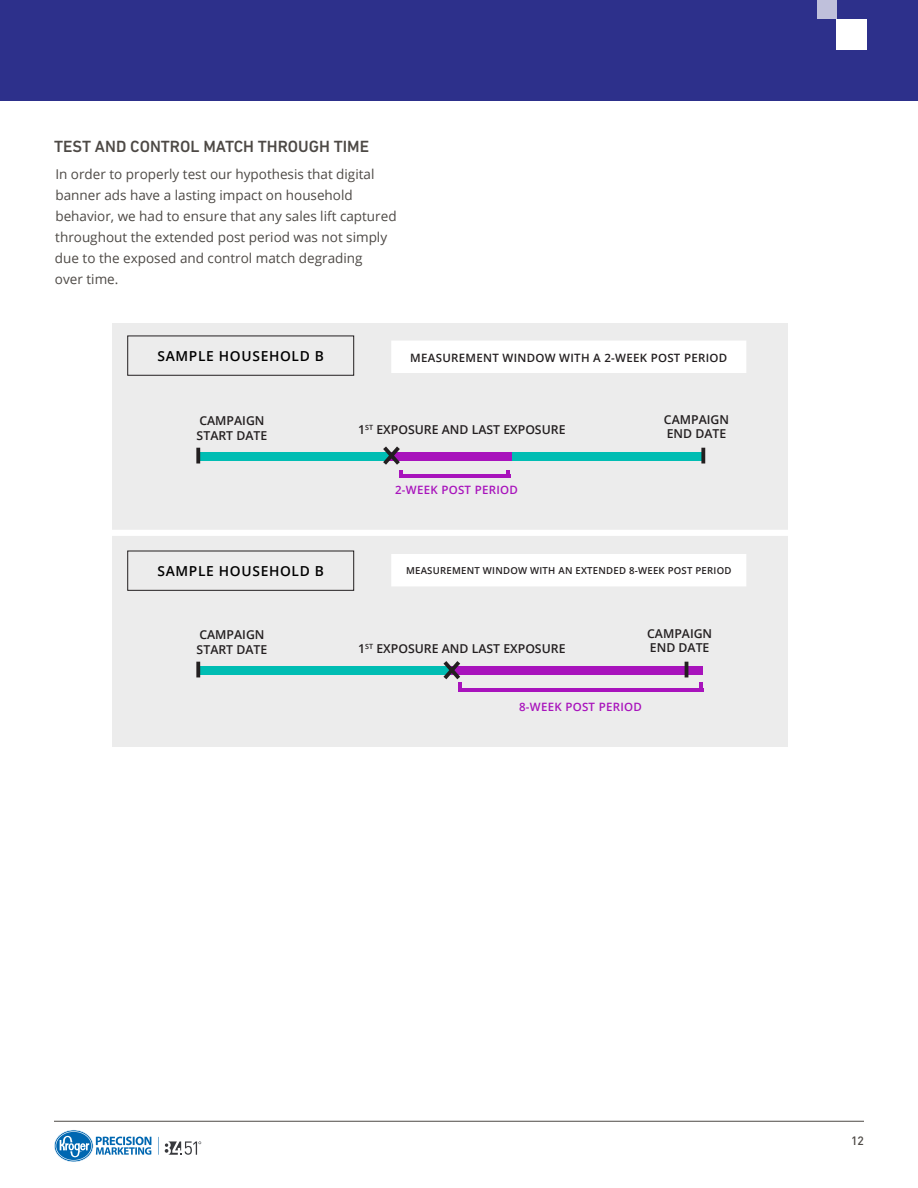
<style>
.page{position:relative;width:918px;height:1188px;background:#fff}
.page>*{position:absolute;margin:0;border:0;box-sizing:border-box;transform-origin:0 0}
.t1{font:500 16.5px "DIN Next LT Pro";color:#4d4945}
.t2{font:600 13.8px "Open Sans";letter-spacing:.05em;color:#000}
.t3{font:13.5px/21px "Open Sans";color:#4d4945}
.t4{font:600 12.3px/14.7px "Open Sans";color:#231f20}
.t5{font:500 12px "DINOT";color:#4d4945}
.t6{font:600 11.55px "Open Sans";letter-spacing:.025em;color:#231f20}
.t7{font:600 11.55px "Open Sans";letter-spacing:.025em;color:#a813bc}
.t8{font:600 9.6px "Open Sans";letter-spacing:.025em;color:#231f20}
</style>
<div class="page">
<hr style="left:54px;top:1121px;width:810px;height:1px;background:#4d4945">
<svg style="left:165px;top:1141px;width:36px;height:14px"></svg>
<svg style="left:54px;top:1130px;width:105px;height:32px"></svg>
<div style="left:113px;top:324px;width:675px;height:423px;background:#ececec"></div>
<div style="left:395px;top:345px;width:347px;height:24px;background:#fff"></div>
<div style="left:391px;top:341px;width:355px;height:32px;border:8px solid #fff"></div>
<div style="left:395px;top:558px;width:347px;height:24px;background:#fff"></div>
<div style="left:391px;top:554px;width:355px;height:32px;border:8px solid #fff"></div>
<div style="left:198px;top:452px;width:208px;height:8px;background:#00bdb3"></div>
<div style="left:512px;top:452px;width:193px;height:8px;background:#00bdb3"></div>
<div style="left:390px;top:452px;width:122px;height:8px;background:#a813bc"></div>
<div style="left:127px;top:336px;width:227px;height:40px;border:1px solid #231f20"></div>
<svg style="left:196px;top:448px;width:4px;height:16px"></svg>
<svg style="left:701px;top:448px;width:4px;height:16px"></svg>
<div style="left:198px;top:666px;width:254px;height:8px;background:#00bdb3"></div>
<div style="left:127px;top:551px;width:227px;height:40px;border:1px solid #231f20"></div>
<svg style="left:196px;top:662px;width:4px;height:15px"></svg>
<div style="left:91px;top:530px;width:718px;height:6px;background:#fff"></div>
<svg style="left:699px;top:683px;width:4px;height:5px"></svg>
<hr style="left:458px;top:688px;width:245px;height:4px;background:#a813bc">
<svg style="left:379px;top:446px;width:25px;height:28px"></svg>
<svg style="left:506px;top:470px;width:4px;height:4px"></svg>
<hr style="left:399px;top:474px;width:111px;height:4px;background:#a813bc">
<div style="left:452px;top:666px;width:251px;height:8px;background:#a813bc"></div>
<svg style="left:440px;top:661px;width:24px;height:27px"></svg>
<hr style="left:685px;top:662px;width:3px;height:15px;background:#231f20">
<div style="left:0;top:0;width:918px;height:100px;background:#2d308b"></div>
<div style="left:836px;top:19px;width:31px;height:31px;background:#fff"></div>
<div style="left:817px;top:0;width:19px;height:19px;background:#bfc0db"></div>
<p class="t1" style="left:54px;top:137px;width:317px">TEST AND CONTROL MATCH THROUGH TIME</p>
<p class="t3" style="left:55px;top:163px;width:343px">In order to properly test our hypothesis that digital banner ads have a lasting impact on household behavior, we had to ensure that any sales lift captured throughout the extended post period was not simply due to the exposed and control match degrading<br>over time.</p>
<p class="t2" style="left:157px;top:347px;width:168px">SAMPLE HOUSEHOLD B</p>
<p class="t6" style="left:410px;top:350px;width:318px">MEASUREMENT WINDOW WITH A 2-WEEK POST PERIOD</p>
<p class="t4" style="left:197px;top:413px;width:72px">CAMPAIGN<br>START DATE</p>
<p class="t4" style="left:358px;top:422px;width:209px">1<sup>ST</sup> EXPOSURE AND LAST EXPOSURE</p>
<p class="t4" style="left:664px;top:412px;width:67px">CAMPAIGN<br>END DATE</p>
<p class="t7" style="left:395px;top:482px;width:124px">2-WEEK POST PERIOD</p>
<p class="t2" style="left:157px;top:562px;width:168px">SAMPLE HOUSEHOLD B</p>
<p class="t8" style="left:406px;top:564px;width:327px">MEASUREMENT WINDOW WITH AN EXTENDED 8-WEEK POST PERIOD</p>
<p class="t4" style="left:197px;top:627px;width:72px">CAMPAIGN<br>START DATE</p>
<p class="t4" style="left:358px;top:641px;width:209px">1<sup>ST</sup> EXPOSURE AND LAST EXPOSURE</p>
<p class="t4" style="left:647px;top:626px;width:67px">CAMPAIGN<br>END DATE</p>
<p class="t7" style="left:519px;top:698px;width:124px">8-WEEK POST PERIOD</p>
<p class="t5" style="left:851px;top:1133px;width:14px">12</p>
</div>
